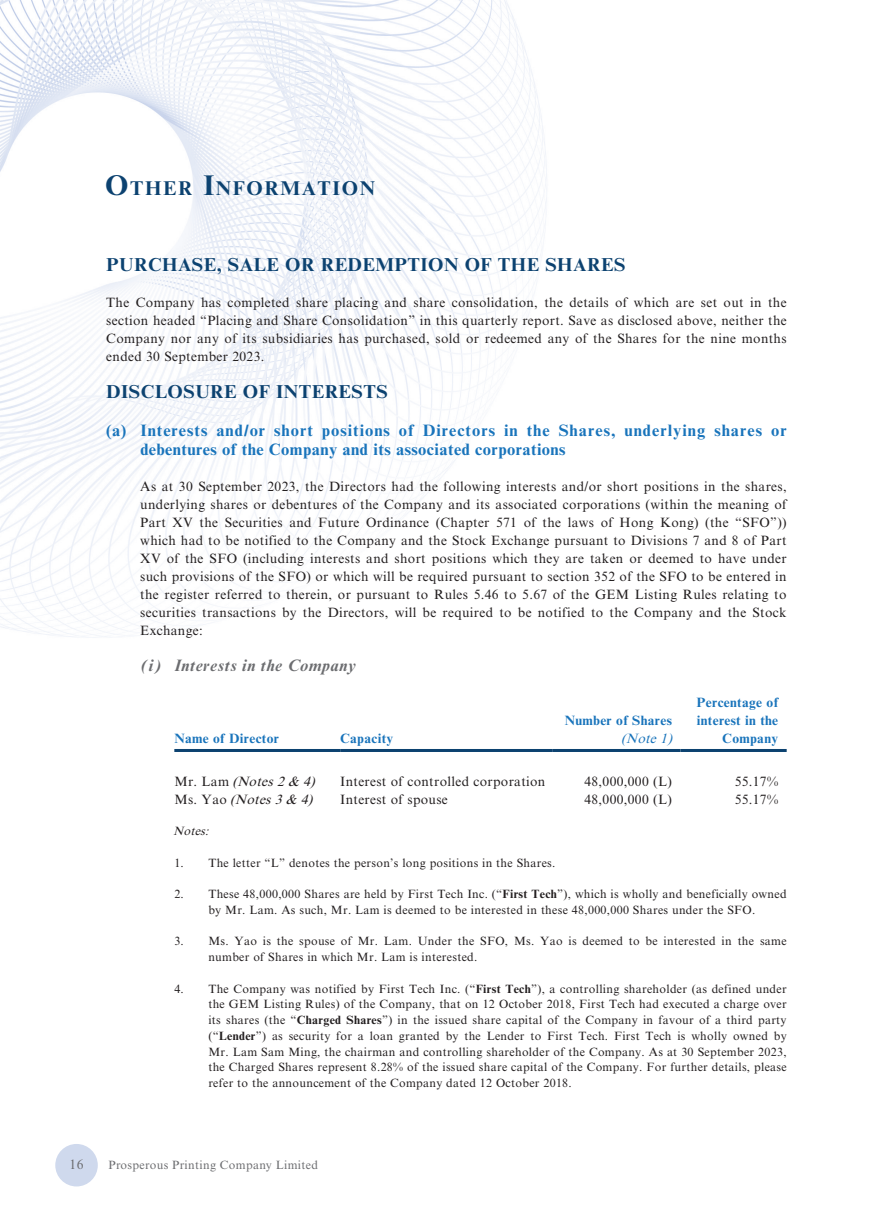
<style>
.page{position:relative;width:893px;height:1212px;background:#fff}
.page>*{position:absolute;margin:0;border:0;box-sizing:border-box;transform-origin:0 0}
.t1{font:700 19.95px "Times New Roman MT Std";letter-spacing:.08em;color:#0c4270}
.t2{font:700 18.75px "Times New Roman MT Std";letter-spacing:.025em;color:#0c4270}
.t3{font:700 16.5px/19.5px "Times New Roman MT Std";letter-spacing:.06em;color:#1974bb}
.t4{font:italic 700 16.5px "Times New Roman MT Std";letter-spacing:.025em;color:#6c6d70}
.t5{font:13.5px/18px "Times New Roman MT Std";letter-spacing:.025em;color:#231f20;text-align:justify}
.t6{font:700 13.5px/18px "Times New Roman MT Std";letter-spacing:.025em;color:#1974bb;text-align:right}
.t7{font:italic 13.5px "Times New Roman MT Std";color:#231f20}
.t8{font:italic 13.5px "Times New Roman MT Std";color:#1974bb}
.t9{font:13.5px "Times New Roman MT Std";color:#6c6d70}
.t10{font:12px/15.8px "Times New Roman MT Std";letter-spacing:.025em;color:#231f20;text-align:center}
.t11{font:12px "Times New Roman MT Std";letter-spacing:.03em;color:#6c6d70}
.t12{font:italic 12px "Times New Roman MT Std";color:#231f20}
.s1{font-size:28.5px}
.s2{font-style:normal}
.s3{font-weight:700}
</style>
<div class="page">
<img style="left:0;top:0;width:547px;height:1187px">
<div style="left:55px;top:1144px;width:43px;height:42px;background:#cfd9ed;border-radius:50%"></div>
<hr style="left:174px;top:749px;width:166px;height:3px;background:#0c4270">
<hr style="left:340px;top:749px;width:213px;height:3px;background:#0c4270">
<hr style="left:553px;top:749px;width:127px;height:3px;background:#0c4270">
<hr style="left:680px;top:749px;width:107px;height:3px;background:#0c4270">
<h1 class="t1" style="left:105px;top:176px;width:271px"><span class="s1">O</span>THER <span class="s1">I</span>NFORMATION</h1>
<h2 class="t2" style="left:106px;top:253px;width:521px">PURCHASE, SALE OR REDEMPTION OF THE SHARES</h2>
<p class="t5" style="left:106px;top:293px;width:682px">The Company has completed share placing and share consolidation, the details of which are set out in the section headed “Placing and Share Consolidation” in this quarterly report. Save as disclosed above, neither the Company nor any of its subsidiaries has purchased, sold or redeemed any of the Shares for the nine months ended 30 September 2023.</p>
<h2 class="t2" style="left:106px;top:380px;width:283px">DISCLOSURE OF INTERESTS</h2>
<p class="t3" style="left:140px;top:420px;width:648px;text-indent:-34px">(a) Interests and/or short positions of Directors in the Shares, underlying shares or debentures of the Company and its associated corporations</p>
<p class="t5" style="left:140px;top:478px;width:648px">As at 30 September 2023, the Directors had the following interests and/or short positions in the shares, underlying shares or debentures of the Company and its associated corporations (within the meaning of Part XV the Securities and Future Ordinance (Chapter 571 of the laws of Hong Kong) (the “SFO”)) which had to be notified to the Company and the Stock Exchange pursuant to Divisions 7 and 8 of Part XV of the SFO (including interests and short positions which they are taken or deemed to have under such provisions of the SFO) or which will be required pursuant to section 352 of the SFO to be entered in the register referred to therein, or pursuant to Rules 5.46 to 5.67 of the GEM Listing Rules relating to securities transactions by the Directors, will be required to be notified to the Company and the Stock Exchange:</p>
<p class="t4" style="left:140px;top:656px;width:217px">(i) Interests in the Company</p>
<p class="t6" style="left:174px;top:729px;width:106px">Name of Director</p>
<p class="t6" style="left:340px;top:729px;width:55px">Capacity</p>
<p class="t6" style="left:565px;top:711px;width:109px">Number of Shares</p>
<p class="t8" style="left:621px;top:731px;width:56px">(Note1)</p>
<p class="t6" style="left:697px;top:693px;width:83px">Percentage of interest in the<br>Company</p>
<p class="t7" style="left:174px;top:773px;width:146px"><span class="s2">M r . L a m</span> (Notes2&amp; 4)</p>
<p class="t5" style="left:340px;top:772px;width:207px">Interest of controlled corporation</p>
<p class="t5" style="left:584px;top:772px;width:89px">48,000,000 (L)</p>
<p class="t5" style="left:735px;top:772px;width:45px">55.17%</p>
<p class="t7" style="left:174px;top:791px;width:144px"><span class="s2">M s . Y a o</span> (Notes3&amp; 4)</p>
<p class="t5" style="left:340px;top:790px;width:109px">Interest of spouse</p>
<p class="t5" style="left:584px;top:790px;width:89px">48,000,000 (L)</p>
<p class="t5" style="left:735px;top:790px;width:45px">55.17%</p>
<p class="t12" style="left:173px;top:824px;width:40px">Notes:</p>
<p class="t10" style="left:174px;top:855px;width:383px">1. The letter “L” denotes the person’s long positions in the Shares.</p>
<p class="t10" style="left:174px;top:886px;width:614px">2. These 48,000,000 Shares are held by First Tech Inc. (“<span class="s3">First Tech</span>”), which is wholly and beneficially owned by Mr. Lam. As such, Mr. Lam is deemed to be interested in these 48,000,000 Shares under the SFO.</p>
<p class="t10" style="left:208px;top:933px;width:580px;text-align:left;text-indent:-34px">3. Ms. Yao is the spouse of Mr. Lam. Under the SFO, Ms. Yao is deemed to be interested in the same number of Shares in which Mr. Lam is interested.</p>
<p class="t10" style="left:208px;top:981px;width:580px;text-align:justify;text-indent:-34px">4. The Company was notified by First Tech Inc. (“<span class="s3">First Tech</span>”), a controlling shareholder (as defined under the GEM Listing Rules) of the Company, that on 12 October 2018, First Tech had executed a charge over its shares (the “<span class="s3">Charged Shares</span>”) in the issued share capital of the Company in favour of a third party (“<span class="s3">Lender</span>”) as security for a loan granted by the Lender to First Tech. First Tech is wholly owned by Mr. Lam Sam Ming, the chairman and controlling shareholder of the Company. As at 30 September 2023, the Charged Shares represent 8.28% of the issued share capital of the Company. For further details, please refer to the announcement of the Company dated 12 October 2018.</p>
<p class="t9" style="left:70px;top:1156px;width:15px">16</p>
<p class="t11" style="left:108px;top:1158px;width:211px">Prosperous Printing Company Limited</p>
</div>
